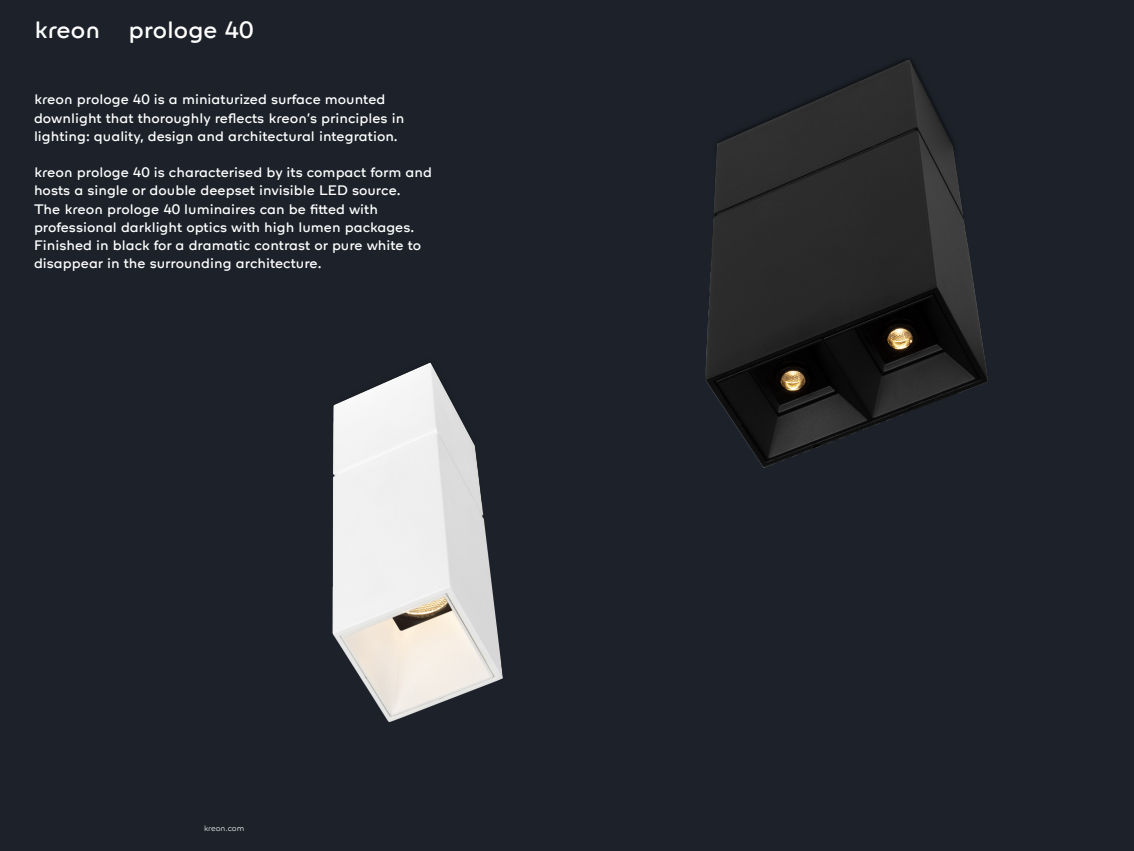
<style>
.page{position:relative;width:1134px;height:851px;background:#fff}
.page>*{position:absolute;margin:0;border:0;box-sizing:border-box;transform-origin:0 0}
.t1{font:24px "Kreon TT";color:#fff}
.t2{font:14px/18.2px "Kreon TT";color:#fff}
.t3{font:300 8px "Kreon TT";color:#fff}
</style>
<div class="page">
<div style="left:0;top:0;width:1134px;height:850px;background:#1d222a"></div>
<img style="left:332px;top:363px;width:171px;height:359px">
<img style="left:705px;top:59px;width:283px;height:409px">
<p class="t1" style="left:34px;top:14px;width:221px">kreon prologe 40</p>
<p class="t2" style="left:34px;top:90px;width:372px">kreon prologe 40 is a miniaturized surface mounted downlight that thoroughly reflects kreon’s principles in lighting: quality, design and architectural integration.</p>
<p class="t2" style="left:34px;top:163px;width:400px">kreon prologe 40 is characterised by its compact form and hosts a single or double deepset invisible LED source.</p>
<p class="t2" style="left:34px;top:199px;width:389px">The kreon prologe 40 luminaires can be fitted with professional darklight optics with high lumen packages.<br>Finished in black for a dramatic contrast or pure white to disappear in the surrounding architecture.</p>
<p class="t3" style="left:204px;top:822px;width:42px">kreon.com</p>
</div>
